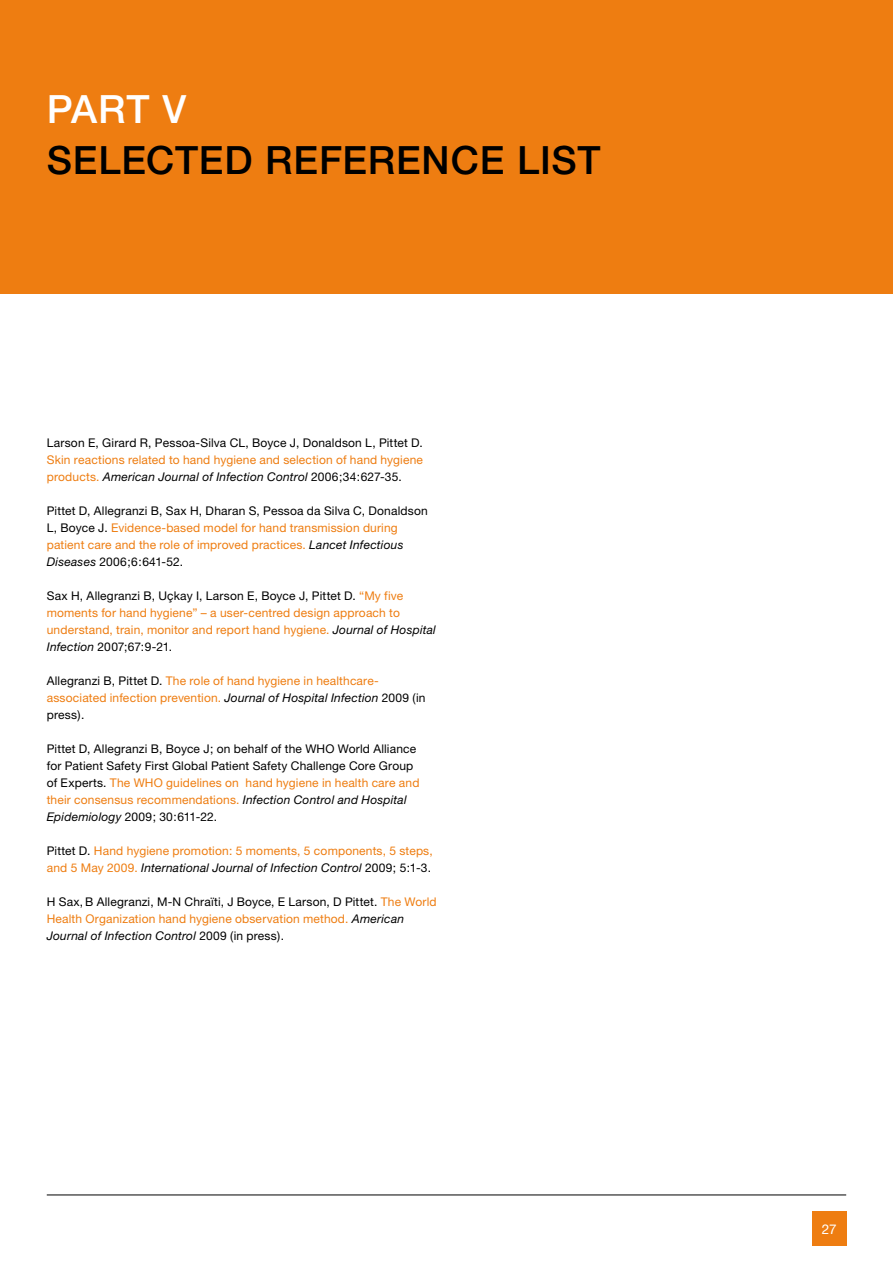
<style>
.page{position:relative;width:893px;height:1263px;background:#fff}
.page>*{position:absolute;margin:0;border:0;box-sizing:border-box;transform-origin:0 0}
.t1{font:500 39px "Helvetica Neue";letter-spacing:.02em;color:#000}
.t2{font:500 39px "Helvetica Neue";color:#fff}
.t3{font:13.5px "Helvetica Neue";color:#fff}
.t4{font:12px/17px "Helvetica Neue";letter-spacing:.015em;color:#ee7d11}
.t5{font:12px/17px "Helvetica Neue";letter-spacing:.015em;color:#000}
.s1{font-style:italic;color:#000}
.s2{color:#000}
.s3{color:#ee7d11}
.s4{font-style:italic}
</style>
<div class="page">
<div style="left:812px;top:1212px;width:34px;height:34px;background:#ee7d11"></div>
<hr style="left:47px;top:1194px;width:799px;height:1px;background:#000">
<div style="left:0;top:0;width:893px;height:293px;background:#ee7d11"></div>
<h1 class="t2" style="left:47px;top:95px;width:141px">PART V</h1>
<h1 class="t1" style="left:47px;top:146px;width:555px">SELECTED REFERENCE LIST</h1>
<p class="t5" style="left:47px;top:435px;width:378px">Larson E, Girard R, Pessoa-Silva CL, Boyce J, Donaldson L, Pittet D.</p>
<p class="t4" style="left:47px;top:452px;width:378px">Skin reactions related to hand hygiene and selection of hand hygiene products. <span class="s1">American Journal of Infection Control</span> <span class="s2">2006;34:627-35.</span></p>
<p class="t4" style="left:47px;top:503px;width:382px"><span class="s2">Pittet D, Allegranzi B, Sax H, Dharan S, Pessoa da Silva C, Donaldson L, Boyce J.</span> Evidence-based model for hand transmission during patient care and the role of improved practices. <span class="s1">Lancet Infectious Diseases</span> <span class="s2">2006;6:641-52.</span></p>
<p class="t4" style="left:47px;top:588px;width:391px"><span class="s2">Sax H, Allegranzi B, Uçkay I, Larson E, Boyce J, Pittet D.</span> “My five moments for hand hygiene” – a user-centred design approach to understand, train, monitor and report hand hygiene. <span class="s1">Journal of Hospital Infection</span> <span class="s2">2007;67:9-21.</span></p>
<p class="t4" style="left:47px;top:673px;width:380px"><span class="s2">Allegranzi B, Pittet D.</span> The role of hand hygiene in healthcare&shy;associated infection prevention. <span class="s1">Journal of Hospital Infection</span> <span class="s2">2009 (in press).</span></p>
<p class="t5" style="left:47px;top:741px;width:374px">Pittet D, Allegranzi B, Boyce J; on behalf of the WHO World Alliance for Patient Safety First Global Patient Safety Challenge Core Group of Experts. <span class="s3">The WHO guidelines on hand hygiene in health care and their consensus recommendations.</span> <span class="s4">Infection Control and Hospital Epidemiology</span> 2009; 30:611-22.</p>
<p class="t4" style="left:47px;top:843px;width:387px"><span class="s2">Pittet D.</span> Hand hygiene promotion: 5 moments, 5 components, 5 steps, and 5 May 2009. <span class="s1">International Journal of Infection Control</span> <span class="s2">2009; 5:1-3.</span></p>
<p class="t5" style="left:47px;top:894px;width:391px">H Sax,B Allegranzi, M-N Chraïti, J Boyce, E Larson, D Pittet. <span class="s3">The World<br>Health Organization hand hygiene observation method.</span> <span class="s4">American<br>Journal of Infection Control</span> 2009 (in press).</p>
<p class="t3" style="left:822px;top:1224px;width:16px">27</p>
</div>
